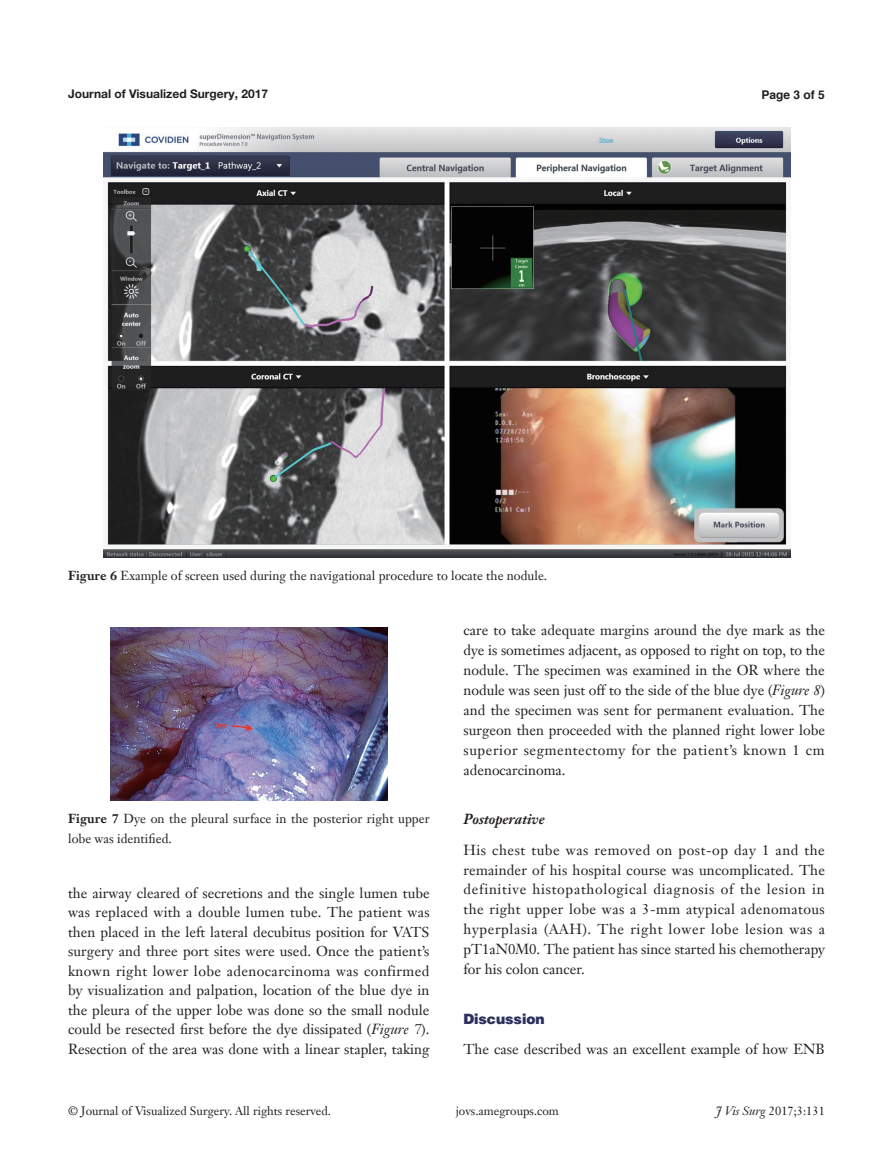
<style>
.page{position:relative;width:893px;height:1170px;background:#fff}
.page>*{position:absolute;margin:0;border:0;box-sizing:border-box;transform-origin:0 0}
.t1{font:14.25px/20px "Janson Text LT";color:#231f20;text-align:justify}
.t2{font:italic 700 14.25px "Janson Text LT";color:#231f20}
.t3{font:900 14.25px "Helvetica";color:#2c305d}
.t4{font:12.75px/19.5px "Janson Text LT";color:#231f20}
.t5{font:12px "Janson Text LT";color:#231f20}
.t6{font:700 12px "Helvetica Neue LT Pro";color:#231f20}
.t7{font:700 12px "Helvetica";color:#231f20}
.s1{font-weight:700}
.s2{font-style:italic}
</style>
<div class="page">
<img style="left:103px;top:128px;width:687px;height:429px">
<img style="left:111px;top:627px;width:276px;height:173px">
<p class="t6" style="left:68px;top:86px;width:202px">Journal of Visualized Surgery, 2017</p>
<p class="t4" style="left:68px;top:565px;width:481px"><span class="s1">Figure 6</span> Example of screen used during the navigational procedure to locate the nodule.</p>
<p class="t7" style="left:762px;top:85px;width:65px">Page 3 of 5</p>
<p class="t4" style="left:68px;top:808px;width:363px"><span class="s1">Figure 7</span> Dye on the pleural surface in the posterior right upper lobe was identified.</p>
<p class="t1" style="left:68px;top:882px;width:363px;line-height:19.5px">the airway cleared of secretions and the single lumen tube was replaced with a double lumen tube. The patient was then placed in the left lateral decubitus position for VATS surgery and three port sites were used. Once the patient’s known right lower lobe adenocarcinoma was confirmed by visualization and palpation, location of the blue dye in the pleura of the upper lobe was done so the small nodule could be resected first before the dye dissipated (<span class="s2">Figure 7</span>).<br>Resection of the area was done with a linear stapler, taking</p>
<p class="t1" style="left:463px;top:620px;width:363px">care to take adequate margins around the dye mark as the dye is sometimes adjacent, as opposed to right on top, to the nodule. The specimen was examined in the OR where the nodule was seen just off to the side of the blue dye (<span class="s2">Figure 8</span>) and the specimen was sent for permanent evaluation. The surgeon then proceeded with the planned right lower lobe superior segmentectomy for the patient’s known 1 cm adenocarcinoma.</p>
<p class="t2" style="left:463px;top:810px;width:83px">Postoperative</p>
<p class="t1" style="left:463px;top:839px;width:363px">His chest tube was removed on post-op day 1 and the remainder of his hospital course was uncomplicated. The definitive histopathological diagnosis of the lesion in the right upper lobe was a 3-mm atypical adenomatous hyperplasia (AAH). The right lower lobe lesion was a pT1aN0M0. The patient has since started his chemotherapy for his colon cancer.</p>
<p class="t3" style="left:463px;top:1009px;width:83px">Discussion</p>
<p class="t1" style="left:463px;top:1039px;width:363px">The case described was an excellent example of how ENB</p>
<p class="t5" style="left:68px;top:1103px;width:264px">© Journal of Visualized Surgery. All rights reserved.</p>
<p class="t5" style="left:456px;top:1103px;width:105px">jovs.amegroups.com</p>
<p class="t5" style="left:716px;top:1103px;width:111px"><span class="s2">J Vis Surg</span> 2017;3:131</p>
</div>
